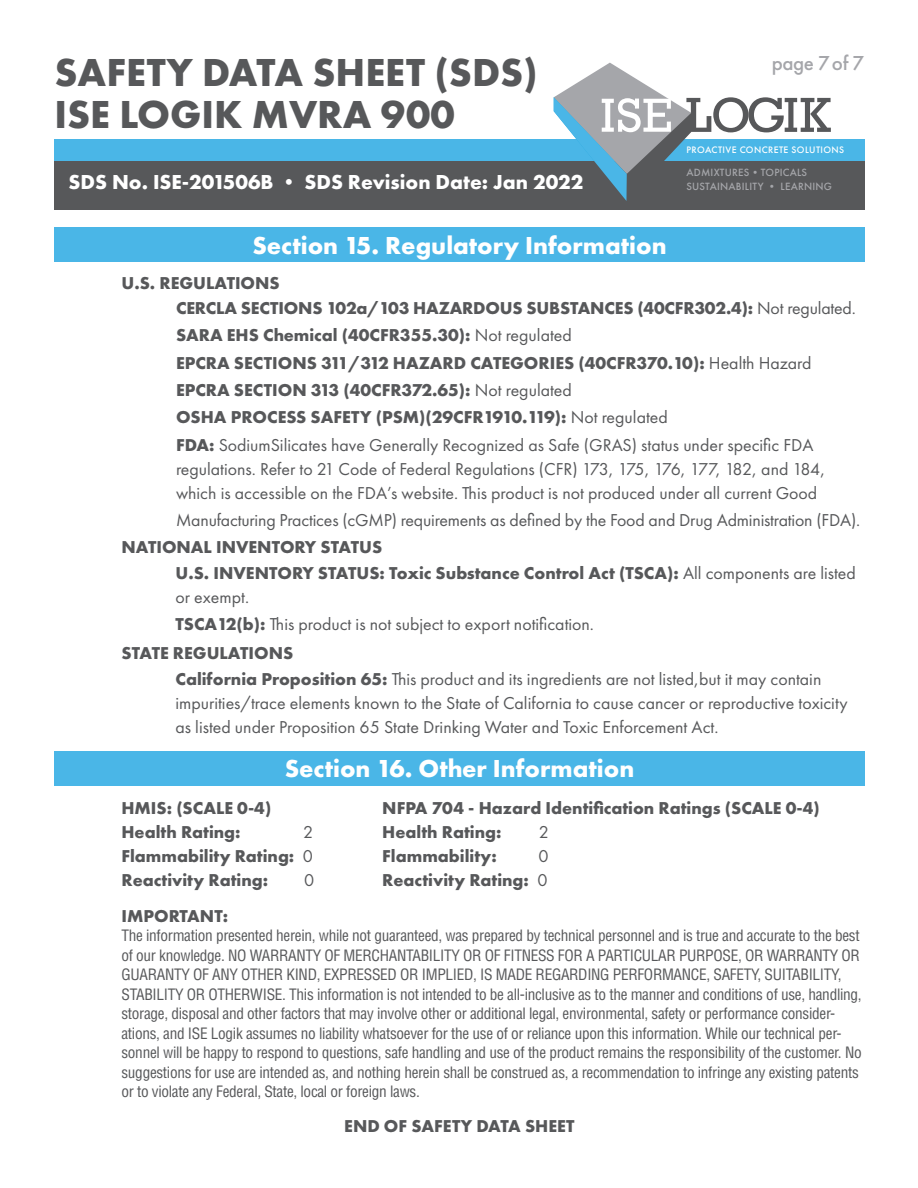
<style>
.page{position:relative;width:918px;height:1188px;background:#fff}
.page>*{position:absolute;margin:0;border:0;box-sizing:border-box;transform-origin:0 0}
.t1{font:700 40.5px/42px "Futura PT";color:#57585a}
.t2{font:700 25.5px "Futura PT";color:#fff}
.t3{font:700 21px "Futura PT";color:#fff}
.t4{font:500 21px "Futura PT";letter-spacing:-.02em;color:#a5a6aa}
.t5{font:700 17.85px/24px "Futura PT";color:#57585a}
.t6{font:17.85px/24px "Futura PT";color:#57585a}
.t7{font:condensed 15.3px/19.5px "Helvetica";letter-spacing:-.02em;color:#57585a}
.t8{font:500 10.95px "Futura PT";letter-spacing:.02em;color:#a5a6aa}
.t9{font:500 9.75px "Futura PT";letter-spacing:.04em;color:#fff}
.s1{font-weight:400}
.s2{font-weight:700}
</style>
<div class="page">
<div style="left:55px;top:140px;width:810px;height:21px;background:#4ab6e7"></div>
<div style="left:55px;top:161px;width:810px;height:49px;background:#57585a"></div>
<svg style="left:554px;top:63px;width:277px;height:138px"></svg>
<div style="left:54px;top:228px;width:811px;height:34px;background:#4ab6e7"></div>
<div style="left:54px;top:752px;width:811px;height:34px;background:#4ab6e7"></div>
<h1 class="t1" style="left:55px;top:51px;width:485px">SAFETY DATA SHEET (SDS)<br>ISE LOGIK MVRA 900</h1>
<h3 class="t4" style="left:772px;top:51px;width:94px">page 7 of 7</h3>
<p class="t9" style="left:686px;top:144px;width:159px">PROACTIVE CONCRETE SOLUTIONS</p>
<p class="t8" style="left:686px;top:166px;width:122px">ADMIXTURES•TOPICALS</p>
<h3 class="t3" style="left:69px;top:169px;width:516px">SDS No. ISE-201506B • SDS Revision Date: Jan 2022</h3>
<p class="t8" style="left:686px;top:180px;width:147px">SUSTAINABILITY • LEARNING</p>
<h2 class="t2" style="left:252px;top:229px;width:416px">Section 15. Regulatory Information</h2>
<p class="t5" style="left:176px;top:270px;width:681px;line-height:24.9px;text-indent:-55px">U.S. REGULATIONS<br>CERCLA SECTIONS 102a/103 HAZARDOUS SUBSTANCES (40CFR302.4): <span class="s1">Not regulated.</span></p>
<p class="t5" style="left:176px;top:321px;width:639px;line-height:27.3px">SARA EHS Chemical (40CFR355.30): <span class="s1">Not regulated<br></span>EPCRA SECTIONS 311/312 HAZARD CATEGORIES (40CFR370.10): <span class="s1">Health Hazard </span>EPCRA SECTION 313 (40CFR372.65): <span class="s1">Not regulated<br></span>OSHA PROCESS SAFETY (PSM)(29CFR1910.119): <span class="s1">Not regulated<br></span>FDA: <span class="s1">SodiumSilicates have Generally Recognized as Safe (GRAS) status under specific FDA</span></p>
<p class="t6" style="left:176px;top:457px;width:651px">regulations. Refer to 21 Code of Federal Regulations (CFR) 173, 175, 176, 177, 182, and 184, which is accessible on the FDA’s website. This product is not produced under all current Good</p>
<p class="t6" style="left:176px;top:508px;width:686px">Manufacturing Practices (cGMP) requirements as defined by the Food and Drug Administration (FDA).</p>
<p class="t5" style="left:175px;top:533px;width:682px;line-height:26.4px;text-indent:-54px">NATIONAL INVENTORY STATUS<br>U.S. INVENTORY STATUS: Toxic Substance Control Act (TSCA): <span class="s1">All components are listed</span></p>
<p class="t6" style="left:175px;top:583px;width:420px;line-height:27.3px">or exempt.<br><span class="s2">TSCA12(b):</span> This product is not subject to export notification.</p>
<p class="t6" style="left:175px;top:667px;width:674px"><span class="s2">California Proposition 65:</span> This product and its ingredients are not listed,but it may contain impurities/trace elements known to the State of California to cause cancer or reproductive toxicity as listed under Proposition 65 State Drinking Water and Toxic Enforcement Act.</p>
<p class="t5" style="left:122px;top:641px;width:173px">STATE REGULATIONS</p>
<h2 class="t2" style="left:285px;top:753px;width:351px">Section 16. Other Information</h2>
<p class="t5" style="left:122px;top:795px;width:151px">HMIS: (SCALE 0-4)<br>Health Rating:</p>
<p class="t5" style="left:122px;top:819px;width:193px;text-align:justify;text-indent:182px"><span class="s1">2<br></span>Flammability Rating: <span class="s1">0<br></span>Reactivity Rating:</p>
<p class="t6" style="left:304px;top:868px;width:12px">0</p>
<p class="t5" style="left:382px;top:796px;width:439px">NFPA 704 - Hazard Identification Ratings (SCALE 0-4)<br>Health Rating:</p>
<p class="t6" style="left:539px;top:820px;width:12px">2</p>
<p class="t5" style="left:382px;top:844px;width:116px">Flammability:</p>
<p class="t5" style="left:382px;top:844px;width:168px;text-align:right"><span class="s1">0<br></span>Reactivity Rating: <span class="s1">0</span></p>
<p class="t5" style="left:122px;top:903px;width:108px">IMPORTANT:</p>
<p class="t7" style="left:122px;top:926px;width:742px">The information presented herein, while not guaranteed, was prepared by technical personnel and is true and accurate to the best of our knowledge. NO WARRANTY OF MERCHANTABILITY OR OF FITNESS FOR A PARTICULAR PURPOSE, OR WARRANTY OR GUARANTY OF ANY OTHER KIND, EXPRESSED OR IMPLIED, IS MADE REGARDING PERFORMANCE, SAFETY, SUITABILITY, STABILITY OR OTHERWISE. This information is not intended to be all-inclusive as to the manner and conditions of use, handling, storage, disposal and other factors that may involve other or additional legal, environmental, safety or performance consider&shy;ations, and ISE Logik assumes no liability whatsoever for the use of or reliance upon this information. While our technical per&shy;sonnel will be happy to respond to questions, safe handling and use of the product remains the responsibility of the customer. No suggestions for use are intended as, and nothing herein shall be construed as, a recommendation to infringe any existing patents or to violate any Federal, State, local or foreign laws.</p>
<p class="t5" style="left:344px;top:1113px;width:232px">END OF SAFETY DATA SHEET</p>
</div>
